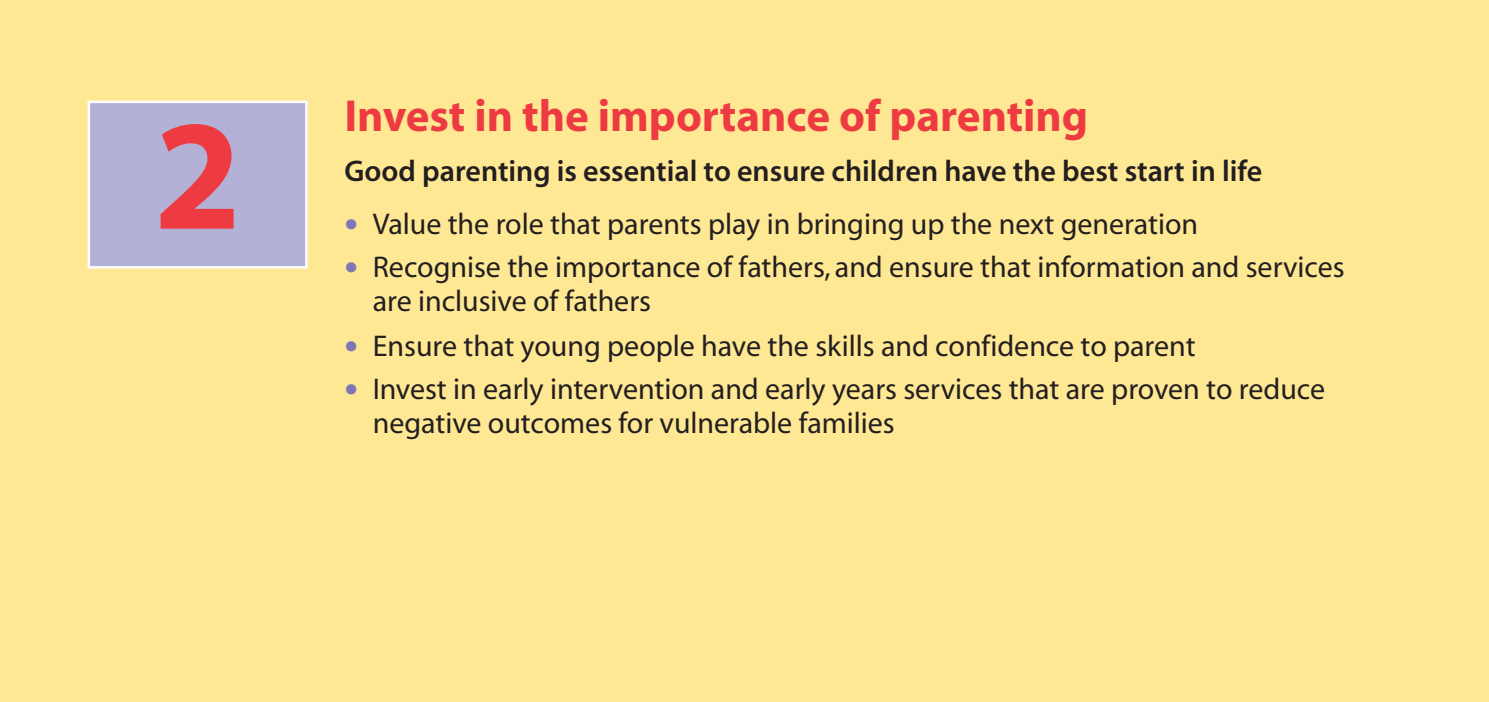
<style>
.page{position:relative;width:1489px;height:702px;background:#fff}
.page>*{position:absolute;margin:0;border:0;box-sizing:border-box;transform-origin:0 0}
.t1{font:700 158.25px "Myriad";color:#ee3a41}
.t2{font:700 45px "Myriad";color:#ee3a41}
.t3{font:30px/34.2px "Myriad";color:#231f20}
.t4{font:30px "Myriad MM.565.wt.600.wd";color:#231f20}
.s1{font-family:"Tahoma";color:#7f76b7}
</style>
<div class="page">
<div style="left:0;top:0;width:1488px;height:702px;background:#ffe894"></div>
<div style="left:90px;top:103px;width:215px;height:163px;background:#b4b1d7"></div>
<div style="left:88px;top:101px;width:220px;height:167px;border:2px solid #fff"></div>
<h1 class="t1" style="left:154px;top:116px;width:89px">2</h1>
<h2 class="t2" style="left:344px;top:99px;width:745px">Invest in the importance of parenting</h2>
<p class="t4" style="left:344px;top:160px;width:919px">Good parenting is essential to ensure children have the best start in life</p>
<p class="t3" style="left:344px;top:209px;width:855px"><span class="s1">•</span> Value the role that parents play in bringing up the next generation</p>
<p class="t3" style="left:373px;top:252px;width:973px;text-indent:-28px"><span class="s1">•</span> Recognise the importance of fathers, and ensure that information and services are inclusive of fathers</p>
<p class="t3" style="left:344px;top:331px;width:852px"><span class="s1">•</span> Ensure that young people have the skills and confidence to parent</p>
<p class="t3" style="left:373px;top:374px;width:953px;text-indent:-28px"><span class="s1">•</span> Invest in early intervention and early years services that are proven to reduce negative outcomes for vulnerable families</p>
</div>
